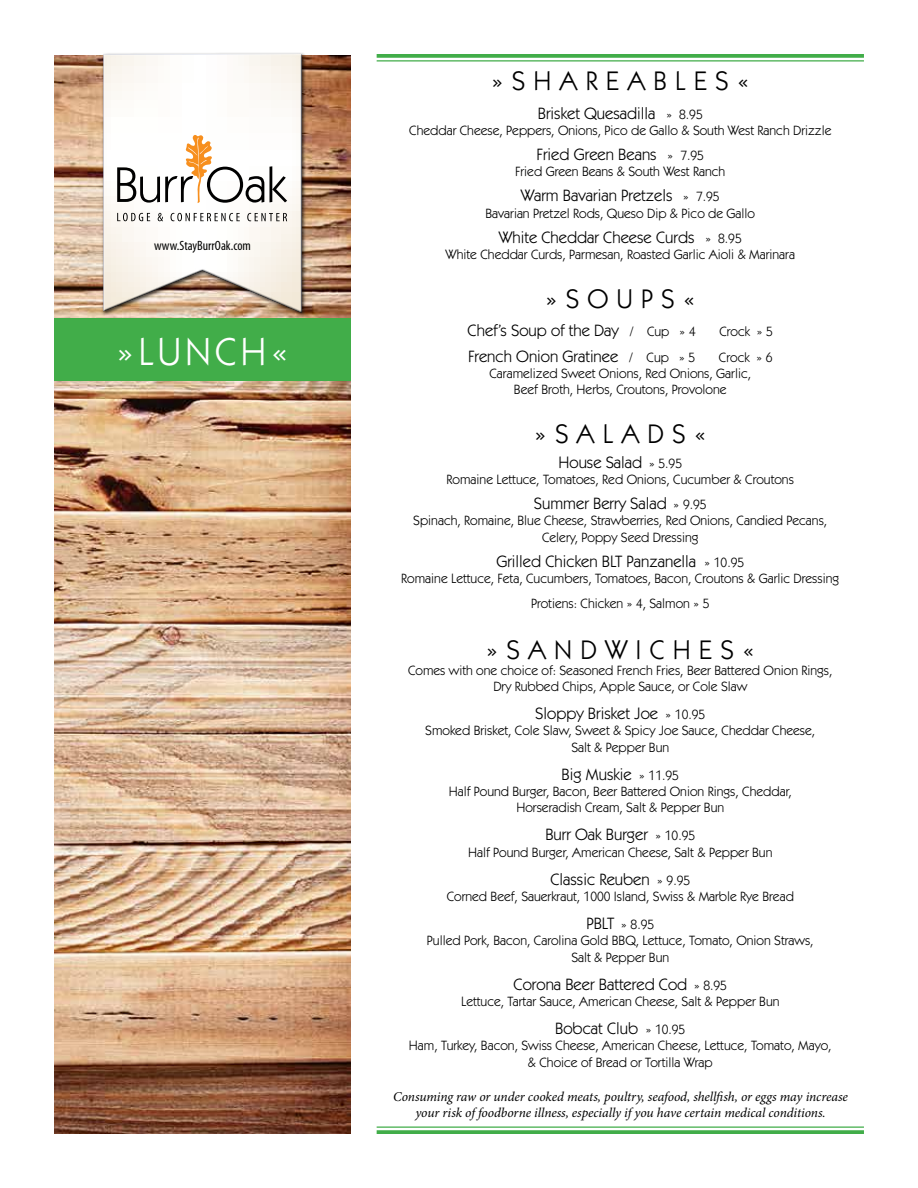
<style>
.page{position:relative;width:918px;height:1188px;background:#fff}
.page>*{position:absolute;margin:0;border:0;box-sizing:border-box;transform-origin:0 0}
.t1{font:39px "ITC Kabel Std";letter-spacing:.1em;color:#fff}
.t2{font:27px "ITC Kabel Std";letter-spacing:.3em;color:#000}
.t3{font:16.5px "ITC Kabel Std";color:#000}
.t4{font:13.5px/16.2px "ITC Kabel Std";color:#000;text-align:center}
.t5{font:italic 13.5px/16.2px "Minion Pro";letter-spacing:-.005em;color:#000;text-align:center}
.t6{font:condensed 13.5px "Myriad Pro";color:#000}
.s1{font-size:13.5px}
.s2{font-size:16.5px}
</style>
<div class="page">
<svg style="left:377px;top:54px;width:487px;height:4px;background:#4cb254"></svg>
<hr style="left:377px;top:60px;width:487px;height:2px;background:#41ad49">
<hr style="left:377px;top:1126px;width:487px;height:2px;background:#41ad49">
<svg style="left:377px;top:1130px;width:487px;height:4px;background:#4cb254"></svg>
<img style="left:55px;top:55px;width:295px;height:1079px">
<div style="left:101px;top:52px;width:206px;height:266px;background:#000;opacity:.75"></div>
<div style="left:103px;top:53px;width:200px;height:262px;background:#000;opacity:.75"></div>
<div style="left:54px;top:319px;width:296px;height:62px;background:#41ad49"></div>
<svg style="left:270px;top:166px;width:17px;height:36px"></svg>
<svg style="left:117px;top:134px;width:147px;height:69px"></svg>
<svg style="left:117px;top:213px;width:33px;height:8px"></svg>
<svg style="left:158px;top:213px;width:5px;height:8px"></svg>
<svg style="left:171px;top:213px;width:69px;height:8px"></svg>
<svg style="left:247px;top:213px;width:40px;height:8px"></svg>
<p class="t6" style="left:154px;top:238px;width:98px">www.StayBurrOak.com</p>
<h1 class="t1" style="left:117px;top:329px;width:172px">»LUNCH«</h1>
<h2 class="t2" style="left:492px;top:65px;width:259px">»SHAREABLES«</h2>
<p class="t3" style="left:538px;top:103px;width:167px">Brisket Quesadilla <span class="s1">» 8.95</span></p>
<p class="t4" style="left:409px;top:122px;width:424px">Cheddar Cheese, Peppers, Onions, Pico de Gallo &amp; South West Ranch Drizzle</p>
<p class="t3" style="left:537px;top:145px;width:169px">Fried Green Beans <span class="s1">» 7.95</span></p>
<p class="t4" style="left:515px;top:164px;width:212px">Fried Green Beans &amp; South West Ranch</p>
<p class="t3" style="left:521px;top:186px;width:200px">Warm Bavarian Pretzels <span class="s1">» 7.95</span></p>
<p class="t4" style="left:486px;top:205px;width:271px">Bavarian Pretzel Rods, Queso Dip &amp; Pico de Gallo</p>
<p class="t3" style="left:499px;top:228px;width:244px">White Cheddar Cheese Curds <span class="s1">» 8.95</span></p>
<p class="t4" style="left:446px;top:246px;width:351px">White Cheddar Curds, Parmesan, Roasted Garlic Aioli &amp; Marinara</p>
<h2 class="t2" style="left:546px;top:283px;width:151px">»SOUPS«</h2>
<p class="t3" style="left:468px;top:321px;width:230px">Chef’s Soup of the Day <span class="s1">/ Cup » 4</span></p>
<p class="t4" style="left:719px;top:324px;width:55px">Crock » 5</p>
<p class="t3" style="left:468px;top:346px;width:229px">French Onion Gratinee <span class="s1">/ Cup » 5</span></p>
<p class="t4" style="left:719px;top:349px;width:55px">Crock » 6</p>
<p class="t4" style="left:489px;top:365px;width:263px">Caramelized Sweet Onions, Red Onions, Garlic,</p>
<p class="t4" style="left:514px;top:381px;width:214px">Beef Broth, Herbs, Croutons, Provolone</p>
<h2 class="t2" style="left:535px;top:418px;width:172px">»SALADS«</h2>
<p class="t3" style="left:559px;top:453px;width:125px">House Salad <span class="s1">» 5.95</span></p>
<p class="t4" style="left:447px;top:471px;width:349px">Romaine Lettuce, Tomatoes, Red Onions, Cucumber &amp; Croutons</p>
<p class="t3" style="left:534px;top:494px;width:174px">Summer Berry Salad <span class="s1">» 9.95</span></p>
<p class="t4" style="left:413px;top:513px;width:415px">Spinach, Romaine, Blue Cheese, Strawberries, Red Onions, Candied Pecans,<br>Celery, Poppy Seed Dressing</p>
<p class="t3" style="left:496px;top:552px;width:249px">Grilled Chicken BLT Panzanella <span class="s1">» 10.95</span></p>
<p class="t4" style="left:401px;top:566px;width:440px;line-height:25.2px">Romaine Lettuce, Feta, Cucumbers, Tomatoes, Bacon, Croutons &amp; Garlic Dressing<br>Protiens: Chicken » 4, Salmon » 5</p>
<h2 class="t2" style="left:487px;top:634px;width:269px">»SANDWICHES«</h2>
<p class="t4" style="left:408px;top:662px;width:426px">Comes with one choice of: Seasoned French Fries, Beer Battered Onion Rings,<br>Dry Rubbed Chips, Apple Sauce, or Cole Slaw</p>
<p class="t3" style="left:535px;top:704px;width:172px">Sloppy Brisket Joe <span class="s1">» 10.95</span></p>
<p class="t4" style="left:425px;top:723px;width:392px">Smoked Brisket, Cole Slaw, Sweet &amp; Spicy Joe Sauce, Cheddar Cheese,<br>Salt &amp; Pepper Bun</p>
<p class="t3" style="left:562px;top:765px;width:119px">Big Muskie <span class="s1">» 11.95</span></p>
<p class="t4" style="left:449px;top:783px;width:345px">Half Pound Burger, Bacon, Beer Battered Onion Rings, Cheddar,<br>Horseradish Cream, Salt &amp; Pepper Bun</p>
<p class="t3" style="left:545px;top:825px;width:151px">Burr Oak Burger <span class="s1">» 10.95</span></p>
<p class="t4" style="left:468px;top:844px;width:306px">Half Pound Burger, American Cheese, Salt &amp; Pepper Bun</p>
<p class="t3" style="left:550px;top:870px;width:141px">Classic Reuben <span class="s1">» 9.95</span></p>
<p class="t4" style="left:447px;top:882px;width:349px;line-height:28.2px">Corned Beef, Sauerkraut, 1000 Island, Swiss &amp; Marble Rye Bread<br><span class="s2">PBLT</span> » 8.95</p>
<p class="t4" style="left:427px;top:933px;width:388px">Pulled Pork, Bacon, Carolina Gold BBQ, Lettuce, Tomato, Onion Straws,<br>Salt &amp; Pepper Bun</p>
<p class="t3" style="left:514px;top:975px;width:215px">Corona Beer Battered Cod <span class="s1">» 8.95</span></p>
<p class="t4" style="left:461px;top:993px;width:320px">Lettuce, Tartar Sauce, American Cheese, Salt &amp; Pepper Bun</p>
<p class="t3" style="left:555px;top:1019px;width:132px">Bobcat Club <span class="s1">» 10.95</span></p>
<p class="t4" style="left:409px;top:1038px;width:424px">Ham, Turkey, Bacon, Swiss Cheese, American Cheese, Lettuce, Tomato, Mayo, &amp; Choice of Bread or Tortilla Wrap</p>
<p class="t5" style="left:393px;top:1089px;width:456px">Consuming raw or under cooked meats, poultry, seafood, shellfish, or eggs may increase your risk of foodborne illness, especially if you have certain medical conditions.</p>
</div>
